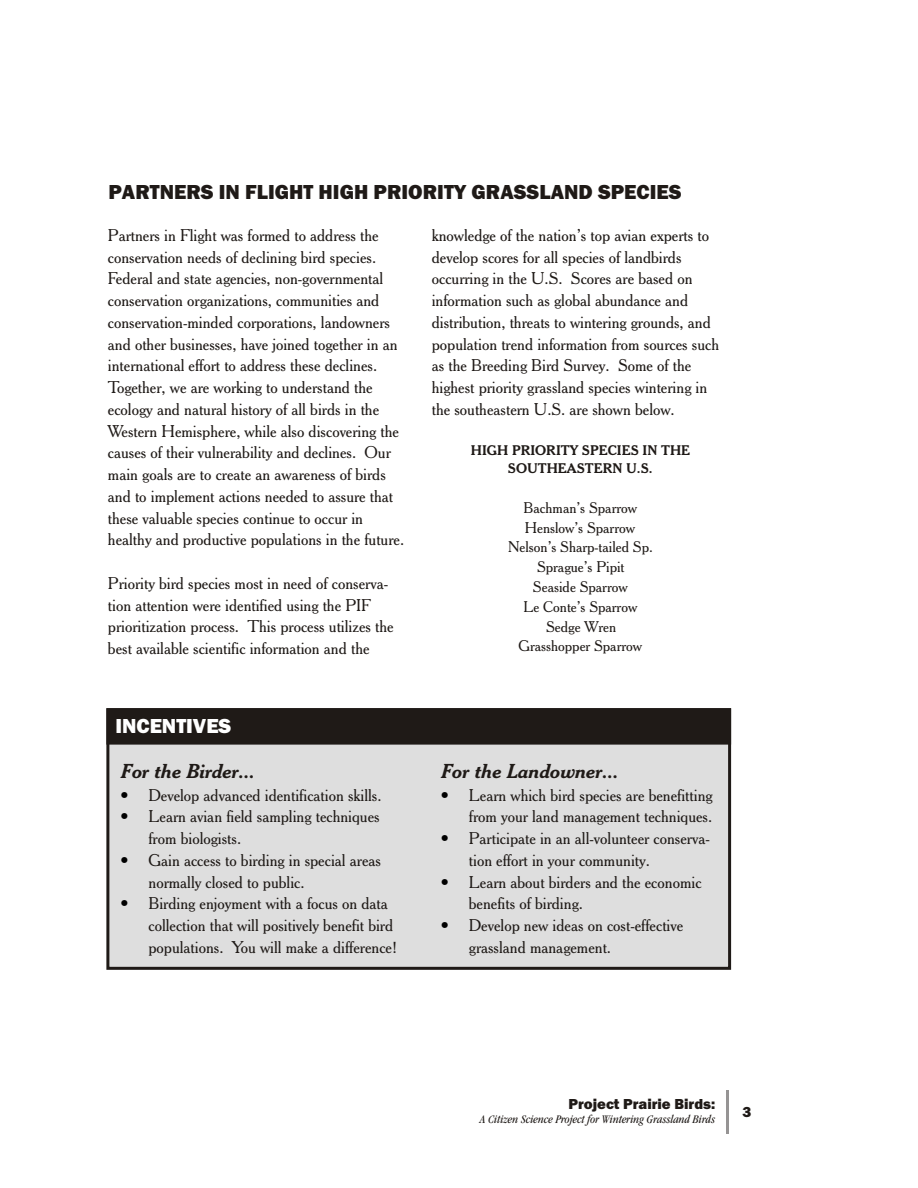
<style>
.page{position:relative;width:918px;height:1188px;background:#fff}
.page>*{position:absolute;margin:0;border:0;box-sizing:border-box;transform-origin:0 0}
.t1{font:800 21px "Franklin Gothic";color:#1f1a17}
.t2{font:800 21px "Franklin Gothic";color:#fff}
.t3{font:italic 700 19.5px "Cheltenhm BT";color:#1f1a17}
.t4{font:16.5px/21.8px "Cheltenhm BT";color:#1f1a17}
.t5{font:15px/19.8px "Cheltenhm BT";color:#1f1a17;text-align:center}
.t6{font:800 15px "Franklin Gothic";color:#1f1a17}
.t7{font:700 13.5px/18px "Cheltenhm BT";color:#1f1a17;text-align:center}
.t8{font:italic 12px "Garmd ITC Bk Cn BT";color:#1f1a17}
</style>
<div class="page">
<div style="left:106px;top:708px;width:625px;height:262px;background:#dedede;border:3px solid #1f1a17"></div>
<div style="left:106px;top:708px;width:625px;height:37px;background:#1f1a17;border:3px solid #1f1a17"></div>
<hr style="left:727px;top:1090px;width:2px;height:44px;background:#969494">
<p class="t1" style="left:108px;top:184px;width:575px">PARTNERS IN FLIGHT HIGH PRIORITY GRASSLAND SPECIES</p>
<p class="t4" style="left:108px;top:226px;width:298px">Partners in Flight was formed to address the conservation needs of declining bird species.<br>Federal and state agencies, non-governmental conservation organizations, communities and conservation-minded corporations, landowners and other businesses, have joined together in an international effort to address these declines.<br>Together, we are working to understand the ecology and natural history of all birds in the Western Hemisphere, while also discovering the causes of their vulnerability and declines. Our main goals are to create an awareness of birds and to implement actions needed to assure that these valuable species continue to occur in healthy and productive populations in the future.</p>
<p class="t4" style="left:108px;top:574px;width:287px">Priority bird species most in need of conserva&shy;tion attention were identified using the PIF prioritization process. This process utilizes the best available scientific information and the</p>
<p class="t2" style="left:115px;top:719px;width:118px">INCENTIVES</p>
<p class="t3" style="left:122px;top:763px;width:135px">For the Birder...</p>
<p class="t4" style="left:149px;top:785px;width:250px">Develop advanced identification skills.<br>Learn avian field sampling techniques from biologists.<br>Gain access to birding in special areas normally closed to public.<br>Birding enjoyment with a focus on data collection that will positively benefit bird populations. You will make a difference!</p>
<p class="t4" style="left:432px;top:226px;width:289px">knowledge of the nation’s top avian experts to develop scores for all species of landbirds occurring in the U.S. Scores are based on information such as global abundance and distribution, threats to wintering grounds, and population trend information from sources such as the Breeding Bird Survey. Some of the highest priority grassland species wintering in the southeastern U.S. are shown below.</p>
<p class="t7" style="left:471px;top:443px;width:221px">HIGH PRIORITY SPECIES IN THE<br>SOUTHEASTERN U.S.</p>
<p class="t5" style="left:508px;top:499px;width:146px">Bachman’s Sparrow<br>Henslow’s Sparrow<br>Nelson’s Sharp-tailed Sp.<br>Sprague’s Pipit<br>Seaside Sparrow<br>Le Conte’s Sparrow<br>Sedge Wren<br>Grasshopper Sparrow</p>
<p class="t3" style="left:442px;top:763px;width:178px">For the Landowner...</p>
<p class="t4" style="left:469px;top:785px;width:245px">Learn which bird species are benefitting from your land management techniques.<br>Participate in an all-volunteer conserva&shy;tion effort in your community.<br>Learn about birders and the economic benefits of birding.<br>Develop new ideas on cost-effective grassland management.</p>
<p class="t6" style="left:568px;top:1098px;width:148px">Project Prairie Birds:</p>
<p class="t8" style="left:480px;top:1114px;width:237px">A Citizen Science Project for Wintering Grassland Birds</p>
<p class="t6" style="left:743px;top:1106px;width:10px">3</p>
</div>
